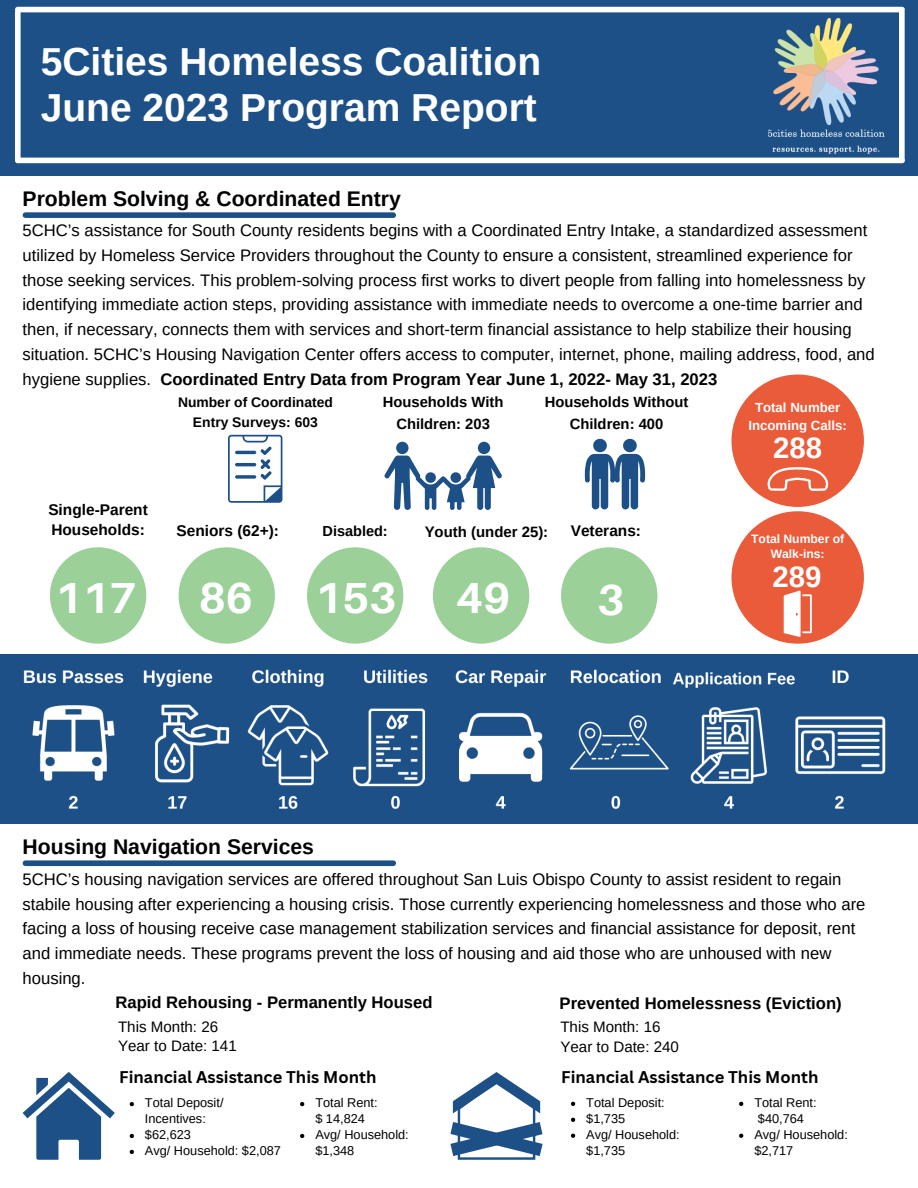
<style>
.page{position:relative;width:918px;height:1188px;background:#fff}
.page>*{position:absolute;margin:0;border:0;box-sizing:border-box;transform-origin:0 0}
.t1{font:700 43.5px "Aileron";color:#fff}
.t2{font:700 39px "Arimo";color:#fff}
.t3{font:700 29.4px "Arimo";color:#fff}
.t4{font:700 21.15px "Arimo";color:#000}
.t5{font:16.65px/24.8px "Arimo";color:#000}
.t6{font:700 16.65px "Arimo";color:#000}
.t7{font:700 16.5px "Canva Sans";color:#000}
.t8{font:700 15.45px/19.8px "Arimo";color:#000}
.t9{font:15.15px "Arimo";color:#000}
.t10{font:700 15px "Arimo";color:#000}
.t11{font:700 14.85px/22px "Arimo";color:#000;text-align:center}
.t12{font:700 14.55px "Arimo";color:#000}
.t13{font:700 13.8px/20.7px "Arimo";color:#000;text-align:center}
.t14{font:700 13.2px/17.4px "Arimo";color:#fff;text-align:center}
.t15{font:12.75px/15.9px "Arimo";color:#000}
.t16{font:700 12.15px/15.8px "Arimo";color:#fff;text-align:center}
.s1{font-weight:700}
</style>
<div class="page">
<div style="left:0;top:0;width:918px;height:175px;background:#1d5087"></div>
<img style="left:768px;top:18px;width:117px;height:135px">
<div style="left:18px;top:7px;width:884px;height:5px;background:#fff"></div>
<div style="left:15px;top:12px;width:6px;height:148px;background:#fff"></div>
<div style="left:899px;top:12px;width:6px;height:148px;background:#fff"></div>
<div style="left:18px;top:158px;width:884px;height:5px;background:#fff"></div>
<div style="left:732px;top:375px;width:132px;height:132px;background:#ea5b3a;border-radius:50%"></div>
<svg style="left:763px;top:467px;width:70px;height:51px"></svg>
<div style="left:732px;top:511px;width:132px;height:133px;background:#ea5b3a;border-radius:50%"></div>
<svg style="left:784px;top:591px;width:28px;height:46px"></svg>
<div style="left:478px;top:442px;width:12px;height:12px;background:#1d5087;border-radius:50%"></div>
<div style="left:396px;top:442px;width:13px;height:12px;background:#1d5087;border-radius:50%"></div>
<svg style="left:384px;top:456px;width:118px;height:54px"></svg>
<svg style="left:585px;top:438px;width:60px;height:71px"></svg>
<svg style="left:228px;top:435px;width:54px;height:68px"></svg>
<div style="left:50px;top:547px;width:96px;height:97px;background:#9bd199;border-radius:50%"></div>
<div style="left:179px;top:547px;width:96px;height:97px;background:#9bd199;border-radius:50%"></div>
<div style="left:307px;top:547px;width:96px;height:97px;background:#9bd199;border-radius:50%"></div>
<div style="left:433px;top:547px;width:96px;height:97px;background:#9bd199;border-radius:50%"></div>
<div style="left:561px;top:547px;width:96px;height:97px;background:#9bd199;border-radius:50%"></div>
<div style="left:25px;top:212px;width:368px;height:6px;background:#1d5087"></div>
<svg style="left:23px;top:1072px;width:92px;height:88px"></svg>
<div style="left:25px;top:860px;width:368px;height:6px;background:#1d5087"></div>
<svg style="left:450px;top:1072px;width:93px;height:88px"></svg>
<img style="left:0;top:655px;width:918px;height:169px">
<svg style="left:130px;top:1102px;width:4px;height:4px"></svg>
<svg style="left:130px;top:1134px;width:4px;height:4px"></svg>
<svg style="left:130px;top:1150px;width:4px;height:4px"></svg>
<svg style="left:300px;top:1102px;width:4px;height:4px"></svg>
<svg style="left:300px;top:1134px;width:4px;height:4px"></svg>
<svg style="left:571px;top:1102px;width:4px;height:4px"></svg>
<svg style="left:571px;top:1118px;width:4px;height:4px"></svg>
<svg style="left:571px;top:1134px;width:4px;height:4px"></svg>
<svg style="left:739px;top:1102px;width:4px;height:4px"></svg>
<svg style="left:739px;top:1134px;width:4px;height:4px"></svg>
<p class="t2" style="left:41px;top:40px;width:502px">5Cities Homeless Coalition</p>
<p class="t2" style="left:41px;top:86px;width:498px">June 2023 Program Report</p>
<p class="t4" style="left:23px;top:187px;width:380px">Problem Solving &amp; Coordinated Entry</p>
<p class="t5" style="left:23px;top:218px;width:854px">5CHC’s assistance for South County residents begins with a Coordinated Entry Intake, a standardized assessment utilized by Homeless Service Providers throughout the County to ensure a consistent, streamlined experience for those seeking services. This problem-solving process first works to divert people from falling into homelessness by identifying immediate action steps, providing assistance with immediate needs to overcome a one-time barrier and then, if necessary, connects them with services and short-term financial assistance to help stabilize their housing situation. 5CHC’s Housing Navigation Center offers access to computer, internet, phone, mailing address, food, and hygiene supplies. <span class="s1">Coordinated Entry Data from Program Year June 1, 2022- May 31, 2023</span></p>
<p class="t13" style="left:178px;top:391px;width:156px">Number of Coordinated<br>Entry Surveys: 603</p>
<p class="t11" style="left:383px;top:391px;width:122px">Households With<br>Children: 203</p>
<p class="t11" style="left:545px;top:391px;width:145px">Households Without<br>Children: 400</p>
<p class="t8" style="left:48px;top:500px;width:101px">Single-Parent<br>Households:</p>
<p class="t8" style="left:176px;top:520px;width:104px">Seniors (62+):</p>
<p class="t12" style="left:323px;top:522px;width:67px">Disabled:</p>
<p class="t10" style="left:425px;top:523px;width:125px">Youth (under 25):</p>
<p class="t8" style="left:571px;top:520px;width:72px">Veterans:</p>
<p class="t1" style="left:55px;top:571px;width:83px">117</p>
<p class="t1" style="left:199px;top:571px;width:56px">86</p>
<p class="t1" style="left:315px;top:571px;width:83px">153</p>
<p class="t1" style="left:456px;top:571px;width:56px">49</p>
<p class="t1" style="left:598px;top:573px;width:29px">3</p>
<p class="t14" style="left:748px;top:399px;width:100px">Total Number<br>Incoming Calls:</p>
<p class="t3" style="left:773px;top:431px;width:51px">288</p>
<p class="t16" style="left:751px;top:530px;width:95px">Total Number of<br>Walk-ins:</p>
<p class="t3" style="left:773px;top:560px;width:51px">289</p>
<p class="t4" style="left:23px;top:835px;width:293px">Housing Navigation Services</p>
<p class="t5" style="left:23px;top:867px;width:844px">5CHC’s housing navigation services are offered throughout San Luis Obispo County to assist resident to regain stabile housing after experiencing a housing crisis. Those currently experiencing homelessness and those who are facing a loss of housing receive case management stabilization services and financial assistance for deposit, rent and immediate needs. These programs prevent the loss of housing and aid those who are unhoused with new housing.</p>
<p class="t9" style="left:118px;top:1019px;width:102px">This Month: 26</p>
<p class="t9" style="left:118px;top:1038px;width:120px">Year to Date: 141</p>
<p class="t6" style="left:115px;top:993px;width:319px">Rapid Rehousing - Permanently Housed</p>
<p class="t6" style="left:560px;top:994px;width:284px">Prevented Homelessness (Eviction)</p>
<p class="t9" style="left:560px;top:1018px;width:102px">This Month: 16</p>
<p class="t9" style="left:560px;top:1038px;width:120px">Year to Date: 240</p>
<p class="t7" style="left:119px;top:1065px;width:259px">Financial Assistance This Month</p>
<p class="t15" style="left:315px;top:1095px;width:64px">Total Rent: $ 14,824</p>
<p class="t15" style="left:315px;top:1127px;width:95px">Avg/ Household: $1,348</p>
<p class="t15" style="left:145px;top:1095px;width:80px">Total Deposit/<br>Incentives:</p>
<p class="t15" style="left:145px;top:1127px;width:48px">$62,623</p>
<p class="t15" style="left:145px;top:1143px;width:138px">Avg/ Household: $2,087</p>
<p class="t7" style="left:561px;top:1065px;width:259px">Financial Assistance This Month</p>
<p class="t15" style="left:754px;top:1095px;width:64px">Total Rent: $40,764</p>
<p class="t15" style="left:754px;top:1127px;width:95px">Avg/ Household: $2,717</p>
<p class="t15" style="left:586px;top:1095px;width:80px">Total Deposit:</p>
<p class="t15" style="left:586px;top:1111px;width:40px">$1,735</p>
<p class="t15" style="left:586px;top:1127px;width:95px">Avg/ Household: $1,735</p>
</div>
